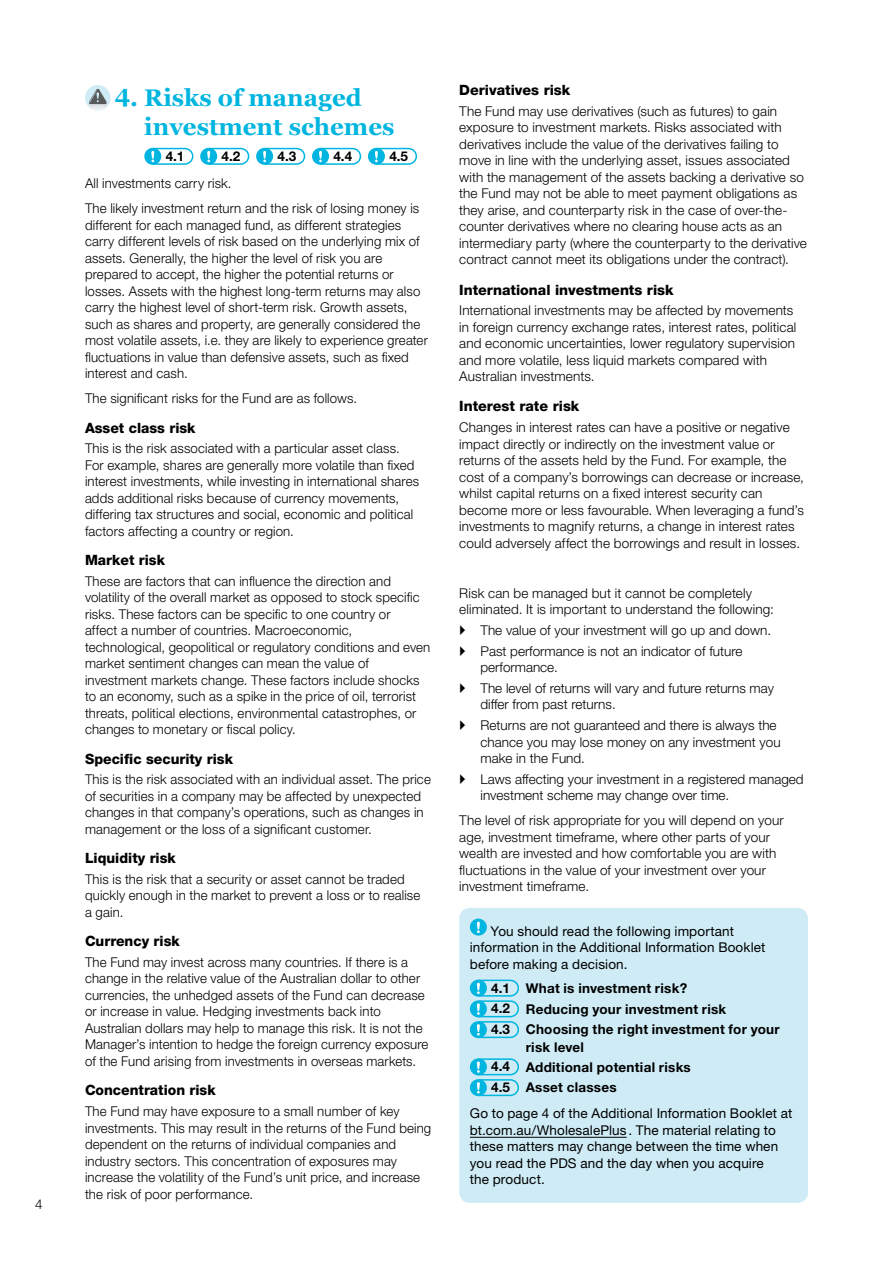
<style>
.page{position:relative;width:893px;height:1263px;background:#fff}
.page>*{position:absolute;margin:0;border:0;box-sizing:border-box;transform-origin:0 0}
.t1{font:700 24px/28.5px "Georgia";color:#00b5df}
.t2{font:800 14.25px "Helvetica Neue LT Std";color:#000}
.t3{font:300 13.5px/16.5px "Helvetica Neue LT Std";letter-spacing:.01em;color:#000}
.t4{font:13.5px/16.5px "Helvetica Neue LT Std";letter-spacing:.01em;color:#000}
.t5{font:700 13.5px/20.7px "Helvetica Neue LT Std";letter-spacing:.02em;color:#000}
</style>
<div class="page">
<div style="left:85px;top:85px;width:26px;height:26px;background:#cfecf6;border-radius:50%"></div>
<svg style="left:89px;top:89px;width:18px;height:22px"></svg>
<div style="left:144px;top:148px;width:17px;height:17px;background:#00b5df;border-radius:50%"></div>
<svg style="left:151px;top:147px;width:43px;height:18px"></svg>
<div style="left:200px;top:148px;width:17px;height:17px;background:#00b5df;border-radius:50%"></div>
<svg style="left:207px;top:147px;width:43px;height:18px"></svg>
<div style="left:256px;top:148px;width:17px;height:17px;background:#00b5df;border-radius:50%"></div>
<svg style="left:263px;top:147px;width:43px;height:18px"></svg>
<div style="left:312px;top:148px;width:17px;height:17px;background:#00b5df;border-radius:50%"></div>
<svg style="left:319px;top:147px;width:43px;height:18px"></svg>
<div style="left:368px;top:148px;width:17px;height:17px;background:#00b5df;border-radius:50%"></div>
<svg style="left:375px;top:147px;width:43px;height:18px"></svg>
<div style="left:459px;top:908px;width:349px;height:295px;background:#cfecf6;border-radius:11px"></div>
<hr style="left:470px;top:1137px;width:157px;height:1px;background:#000">
<div style="left:470px;top:918px;width:17px;height:17px;background:#00b5df;border-radius:50%"></div>
<svg style="left:477px;top:922px;width:3px;height:11px"></svg>
<div style="left:470px;top:979px;width:17px;height:17px;background:#00b5df;border-radius:50%"></div>
<div style="left:470px;top:1000px;width:17px;height:17px;background:#00b5df;border-radius:50%"></div>
<div style="left:470px;top:1021px;width:17px;height:17px;background:#00b5df;border-radius:50%"></div>
<svg style="left:477px;top:979px;width:42px;height:60px"></svg>
<div style="left:470px;top:1058px;width:17px;height:17px;background:#00b5df;border-radius:50%"></div>
<div style="left:470px;top:1079px;width:17px;height:17px;background:#00b5df;border-radius:50%"></div>
<svg style="left:477px;top:1058px;width:42px;height:39px"></svg>
<p class="t3" style="left:35px;top:1195px;width:9px">4</p>
<h1 class="t1" style="left:144px;top:82px;width:252px;text-indent:-30px">4. Risks of managed investment schemes</h1>
<p class="t5" style="left:166px;top:145px;width:20px">4.1</p>
<p class="t5" style="left:222px;top:145px;width:20px">4.2</p>
<p class="t5" style="left:278px;top:145px;width:20px">4.3</p>
<p class="t5" style="left:333px;top:145px;width:20px">4.4</p>
<p class="t5" style="left:389px;top:145px;width:20px">4.5</p>
<p class="t3" style="left:85px;top:171px;width:336px;line-height:25px">All investments carry risk.<br>The likely investment return and the risk of losing money is</p>
<p class="t3" style="left:85px;top:216px;width:344px">different for each managed fund, as different strategies carry different levels of risk based on the underlying mix of assets. Generally, the higher the level of risk you are prepared to accept, the higher the potential returns or losses. Assets with the highest long-term returns may also carry the highest level of short-term risk. Growth assets, such as shares and property, are generally considered the most volatile assets, i.e. they are likely to experience greater fluctuations in value than defensive assets, such as fixed interest and cash.</p>
<p class="t3" style="left:85px;top:390px;width:273px">The significant risks for the Fund are as follows.</p>
<p class="t2" style="left:85px;top:419px;width:112px">Asset class risk</p>
<p class="t3" style="left:85px;top:440px;width:336px">This is the risk associated with a particular asset class.<br>For example, shares are generally more volatile than fixed interest investments, while investing in international shares adds additional risks because of currency movements, differing tax structures and social, economic and political factors affecting a country or region.</p>
<p class="t2" style="left:85px;top:552px;width:81px">Market risk</p>
<p class="t3" style="left:85px;top:572px;width:347px">These are factors that can influence the direction and volatility of the overall market as opposed to stock specific risks. These factors can be specific to one country or<br>affect a number of countries. Macroeconomic, technological, geopolitical or regulatory conditions and even market sentiment changes can mean the value of investment markets change. These factors include shocks to an economy, such as a spike in the price of oil, terrorist threats, political elections, environmental catastrophes, or changes to monetary or fiscal policy.</p>
<p class="t2" style="left:85px;top:750px;width:149px">Specific security risk</p>
<p class="t3" style="left:85px;top:771px;width:347px">This is the risk associated with an individual asset. The price of securities in a company may be affected by unexpected changes in that company’s operations, such as changes in management or the loss of a significant customer.</p>
<p class="t2" style="left:85px;top:850px;width:92px">Liquidity risk</p>
<p class="t3" style="left:85px;top:871px;width:337px">This is the risk that a security or asset cannot be traded quickly enough in the market to prevent a loss or to realise a gain.</p>
<p class="t2" style="left:85px;top:933px;width:96px">Currency risk</p>
<p class="t3" style="left:85px;top:954px;width:345px">The Fund may invest across many countries. If there is a change in the relative value of the Australian dollar to other currencies, the unhedged assets of the Fund can decrease or increase in value. Hedging investments back into Australian dollars may help to manage this risk. It is not the Manager’s intention to hedge the foreign currency exposure of the Fund arising from investments in overseas markets.</p>
<p class="t2" style="left:85px;top:1082px;width:132px">Concentration risk</p>
<p class="t3" style="left:85px;top:1103px;width:348px">The Fund may have exposure to a small number of key investments. This may result in the returns of the Fund being dependent on the returns of individual companies and industry sectors. This concentration of exposures may increase the volatility of the Fund’s unit price, and increase the risk of poor performance.</p>
<p class="t2" style="left:459px;top:82px;width:113px">Derivatives risk</p>
<p class="t3" style="left:459px;top:103px;width:349px">The Fund may use derivatives (such as futures) to gain exposure to investment markets. Risks associated with derivatives include the value of the derivatives failing to move in line with the underlying asset, issues associated with the management of the assets backing a derivative so the Fund may not be able to meet payment obligations as they arise, and counterparty risk in the case of over-the&shy;counter derivatives where no clearing house acts as an intermediary party (where the counterparty to the derivative contract cannot meet its obligations under the contract).</p>
<p class="t2" style="left:459px;top:281px;width:216px">International investments risk</p>
<p class="t3" style="left:459px;top:302px;width:339px">International investments may be affected by movements in foreign currency exchange rates, interest rates, political and economic uncertainties, lower regulatory supervision and more volatile, less liquid markets compared with Australian investments.</p>
<p class="t2" style="left:459px;top:398px;width:122px">Interest rate risk</p>
<p class="t3" style="left:459px;top:419px;width:346px">Changes in interest rates can have a positive or negative impact directly or indirectly on the investment value or returns of the assets held by the Fund. For example, the cost of a company’s borrowings can decrease or increase, whilst capital returns on a fixed interest security can become more or less favourable. When leveraging a fund’s investments to magnify returns, a change in interest rates could adversely affect the borrowings and result in losses.</p>
<p class="t3" style="left:459px;top:584px;width:316px">Risk can be managed but it cannot be completely eliminated. It is important to understand the following:</p>
<p class="t3" style="left:480px;top:619px;width:292px;line-height:20.7px">The value of your investment will go up and down.<br>Past performance is not an indicator of future</p>
<p class="t3" style="left:480px;top:657px;width:295px;line-height:20.7px">performance.<br>The level of returns will vary and future returns may</p>
<p class="t3" style="left:480px;top:694px;width:298px;line-height:20.7px">differ from past returns.<br>Returns are not guaranteed and there is always the</p>
<p class="t3" style="left:480px;top:733px;width:302px">chance you may lose money on any investment you make in the Fund.</p>
<p class="t3" style="left:480px;top:770px;width:325px">Laws affecting your investment in a registered managed investment scheme may change over time.</p>
<p class="t3" style="left:459px;top:812px;width:326px">The level of risk appropriate for you will depend on your age, investment timeframe, where other parts of your wealth are invested and how comfortable you are with fluctuations in the value of your investment over your investment timeframe.</p>
<p class="t4" style="left:470px;top:922px;width:297px;text-indent:21px">You should read the following important information in the Additional Information Booklet before making a decision.</p>
<p class="t5" style="left:491px;top:977px;width:290px">4.1 What is investment risk?<br>4.2 Reducing your investment risk<br>4.3 Choosing the right investment for your</p>
<p class="t5" style="left:491px;top:1036px;width:201px;text-indent:34px">risk level<br>4.4 Additional potential risks<br>4.5 Asset classes</p>
<p class="t4" style="left:470px;top:1105px;width:324px">Go to page 4 of the Additional Information Booklet at bt.com.au/WholesalePlus. The material relating to these matters may change between the time when you read the PDS and the day when you acquire<br>the product.</p>
</div>
